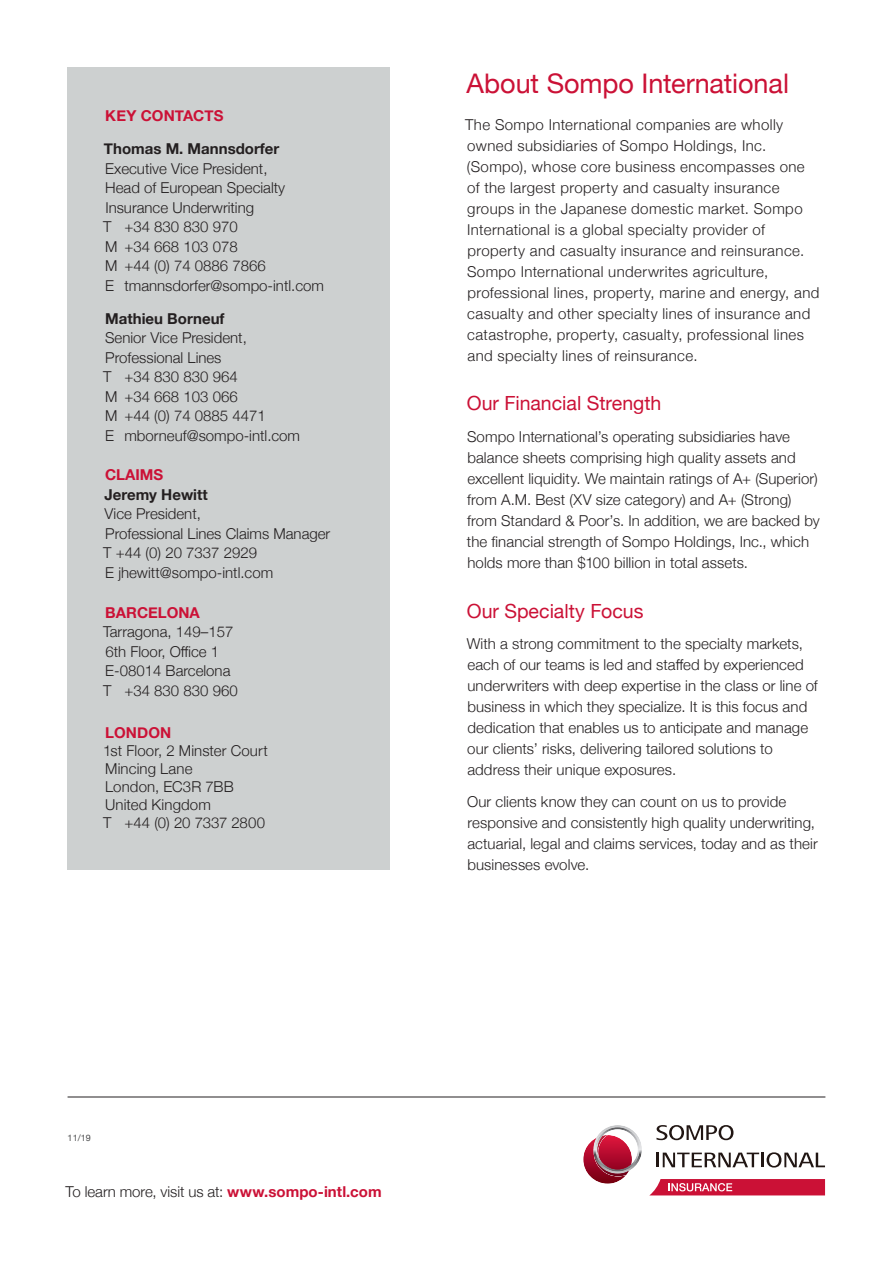
<style>
.page{position:relative;width:893px;height:1263px;background:#fff}
.page>*{position:absolute;margin:0;border:0;box-sizing:border-box;transform-origin:0 0}
.t1{font:27px "Helvetica Neue";letter-spacing:-.005em;color:#cb1136}
.t2{font:19.5px "Helvetica Neue";color:#cb1136}
.t3{font:300 15px/19.5px "Helvetica Neue";letter-spacing:.01em;color:#231f20}
.t4{font:300 15px/21px "Helvetica Neue";letter-spacing:.03em;color:#231f20}
.t5{font:700 15px "Helvetica Neue";color:#231f20}
.t6{font:700 15px "Helvetica Neue";color:#cb1136}
.t7{font:9px "Helvetica Neue";color:#4b4c4d}
.s1{font-weight:700;color:#cb1136}
</style>
<div class="page">
<hr style="left:68px;top:1096px;width:757px;height:1px;background:#231f20">
<div style="left:68px;top:68px;width:322px;height:802px;background:#cdd0d0"></div>
<svg style="left:656px;top:1125px;width:77px;height:15px"></svg>
<svg style="left:656px;top:1152px;width:168px;height:15px"></svg>
<svg style="left:650px;top:1179px;width:174px;height:16px;background:#d12d4e"></svg>
<svg style="left:583px;top:1125px;width:58px;height:58px"></svg>
<p class="t6" style="left:105px;top:110px;width:120px">KEY CONTACTS</p>
<p class="t5" style="left:104px;top:143px;width:177px">Thomas M. Mannsdorfer</p>
<p class="t3" style="left:103px;top:157px;width:222px">Executive Vice President,<br>Head of European Specialty<br>Insurance Underwriting<br>T +34 830 830 970<br>M +34 668 103 078<br>M +44 (0) 74 0886 7866<br>E tmannsdorfer@sompo-intl.com</p>
<p class="t5" style="left:105px;top:313px;width:121px">Mathieu Borneuf</p>
<p class="t3" style="left:103px;top:327px;width:198px">Senior Vice President,<br>Professional Lines<br>T +34 830 830 964<br>M +34 668 103 066<br>M +44 (0) 74 0885 4471<br>E mborneuf@sompo-intl.com</p>
<p class="t6" style="left:105px;top:469px;width:60px">CLAIMS</p>
<p class="t5" style="left:104px;top:489px;width:105px">Jeremy Hewitt</p>
<p class="t3" style="left:103px;top:503px;width:228px">Vice President,<br>Professional Lines Claims Manager<br>T +44 (0) 20 7337 2929<br>E jhewitt@sompo-intl.com</p>
<p class="t6" style="left:105px;top:607px;width:96px">BARCELONA</p>
<p class="t3" style="left:103px;top:621px;width:136px">Tarragona, 149–157<br>6th Floor, Office 1<br>E-08014 Barcelona<br>T +34 830 830 960</p>
<p class="t6" style="left:105px;top:726px;width:68px">LONDON</p>
<p class="t3" style="left:103px;top:740px;width:166px;line-height:18px">1st Floor, 2 Minster Court<br>Mincing Lane<br>London, EC3R 7BB<br>United Kingdom<br>T +44 (0) 20 7337 2800</p>
<h1 class="t1" style="left:466px;top:73px;width:324px">About Sompo International</h1>
<p class="t4" style="left:465px;top:113px;width:355px">The Sompo International companies are wholly owned subsidiaries of Sompo Holdings, Inc. (Sompo), whose core business encompasses one<br>of the largest property and casualty insurance groups in the Japanese domestic market. Sompo International is a global specialty provider of property and casualty insurance and reinsurance.<br>Sompo International underwrites agriculture, professional lines, property, marine and energy, and casualty and other specialty lines of insurance and catastrophe, property, casualty, professional lines and specialty lines of reinsurance.</p>
<h2 class="t2" style="left:466px;top:396px;width:196px">Our Financial Strength</h2>
<p class="t3" style="left:466px;top:425px;width:354px;line-height:21px">Sompo International’s operating subsidiaries have balance sheets comprising high quality assets and excellent liquidity. We maintain ratings of A+ (Superior) from A.M. Best (XV size category) and A+ (Strong) from Standard &amp; Poor’s. In addition, we are backed by the financial strength of Sompo Holdings, Inc., which holds more than $100 billion in total assets.</p>
<h2 class="t2" style="left:466px;top:603px;width:178px">Our Specialty Focus</h2>
<p class="t3" style="left:466px;top:632px;width:352px;line-height:21px">With a strong commitment to the specialty markets, each of our teams is led and staffed by experienced underwriters with deep expertise in the class or line of business in which they specialize. It is this focus and dedication that enables us to anticipate and manage our clients’ risks, delivering tailored solutions to address their unique exposures.</p>
<p class="t3" style="left:467px;top:790px;width:352px;line-height:21px">Our clients know they can count on us to provide responsive and consistently high quality underwriting, actuarial, legal and claims services, today and as their businesses evolve.</p>
<p class="t7" style="left:68px;top:1134px;width:25px">11/19</p>
<p class="t3" style="left:65px;top:1180px;width:317px">To learn more, visit us at: <span class="s1">www.sompo-intl.com</span></p>
</div>
